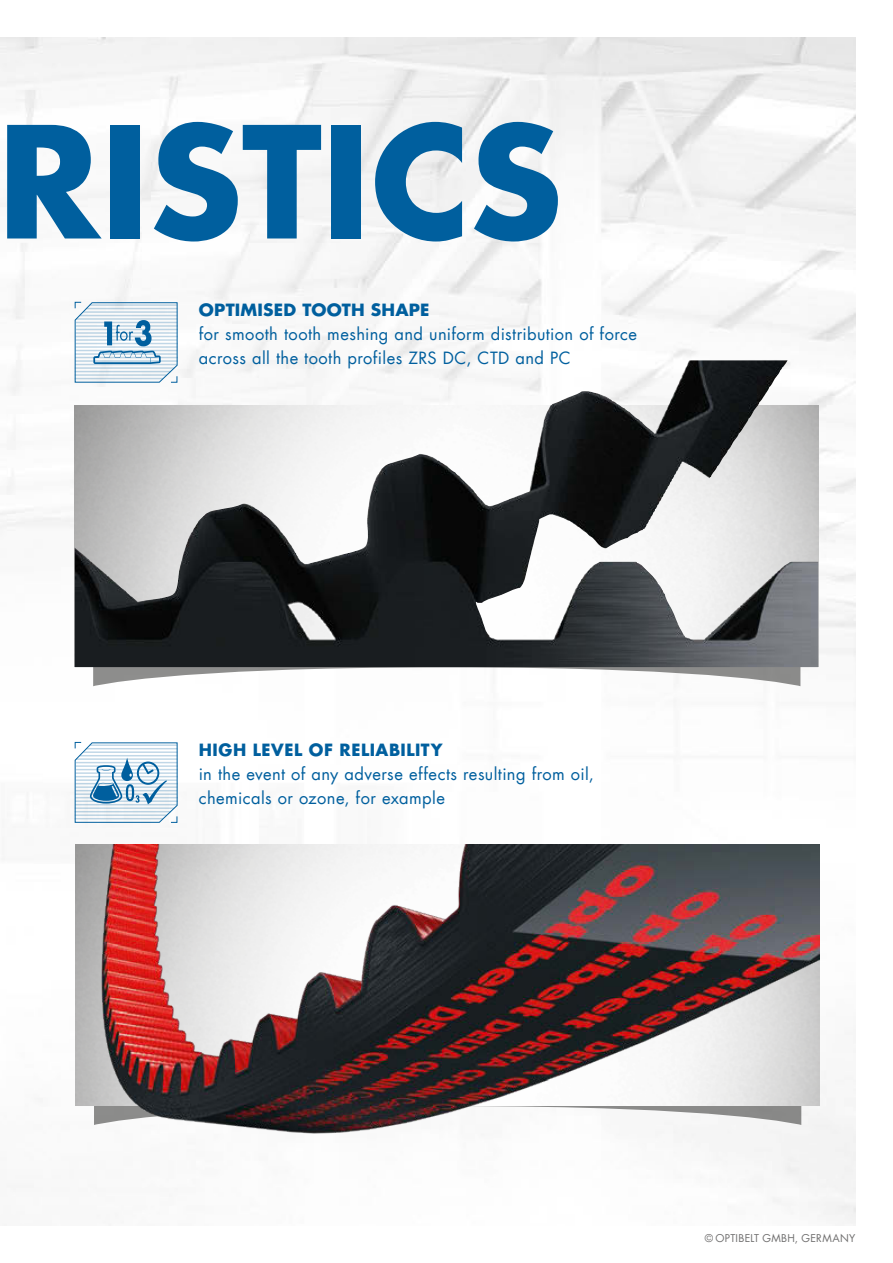
<style>
.page{position:relative;width:893px;height:1263px;background:#fff}
.page>*{position:absolute;margin:0;border:0;box-sizing:border-box;transform-origin:0 0}
.t1{font:700 150.6px "Futura Com";color:#005f9e}
.t2{font:16.5px/24px "Futura Com";letter-spacing:.025em;color:#005f9e}
.t3{font:700 16.5px "Futura Com";letter-spacing:.025em;color:#005f9e}
.t4{font:10.5px "Futura Com";letter-spacing:.025em;color:#706f6f}
</style>
<div class="page">
<img style="left:0;top:38px;width:855px;height:1186px">
<svg style="left:93px;top:667px;width:707px;height:19px"></svg>
<svg style="left:74px;top:742px;width:104px;height:81px"></svg>
<svg style="left:74px;top:302px;width:104px;height:81px"></svg>
<img style="left:75px;top:360px;width:743px;height:307px">
<img style="left:66px;top:845px;width:753px;height:333px">
<h1 class="t1" style="left:-2px;top:66px;width:566px">RISTICS</h1>
<p class="t3" style="left:199px;top:297px;width:232px">OPTIMISED TOOTH SHAPE</p>
<p class="t2" style="left:199px;top:321px;width:440px">for smooth tooth meshing and uniform distribution of force across all the tooth profiles ZRS DC, CTD and PC</p>
<p class="t3" style="left:199px;top:737px;width:245px">HIGH LEVEL OF RELIABILITY</p>
<p class="t2" style="left:199px;top:762px;width:396px">in the event of any adverse effects resulting from oil, chemicals or ozone, for example</p>
<p class="t4" style="left:705px;top:1231px;width:152px">© OPTIBELT GMBH, GERMANY</p>
</div>
